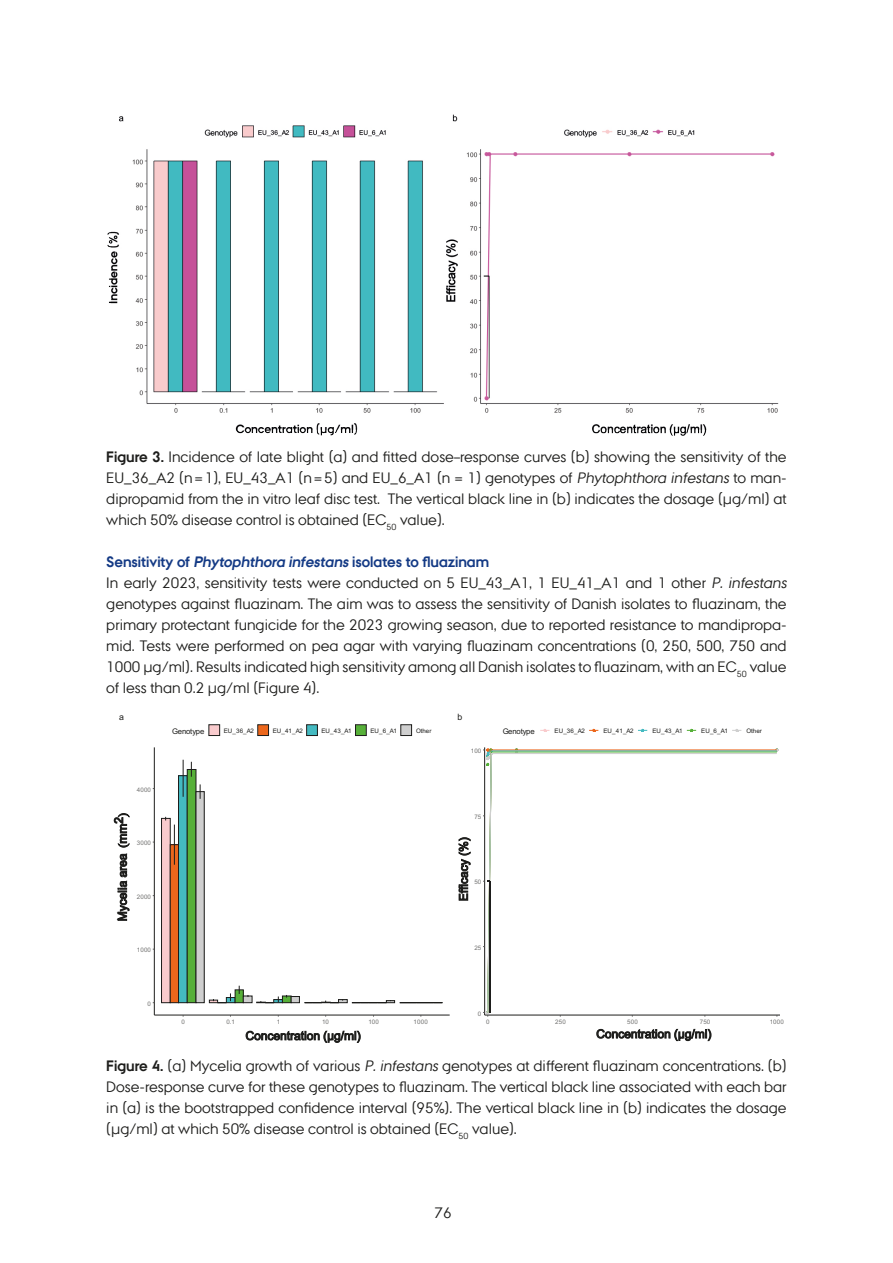
<style>
.page{position:relative;width:893px;height:1263px;background:#fff}
.page>*{position:absolute;margin:0;border:0;box-sizing:border-box;transform-origin:0 0}
.Brødtekst{font:15px/21px "AU Passata";color:#1d1d1b;text-align:justify}
.Brødtekst-2{font:700 15px "AU Passata";color:#143a85}
.t1{font:12px "Arial";color:#1d1d1b}
.t2{font:8.7px "Arial";color:#1d1d1b}
.t3{font:7.65px "Arial";letter-spacing:-.025em;color:#1d1d1b}
.t4{font:6.15px "Arial";color:#1d1d1b}
.t5{font:6.15px "Arial";letter-spacing:.025em;color:#717170}
.s1{font-weight:700}
.s2{font-style:italic}
</style>
<div class="page">
<img style="left:107px;top:114px;width:672px;height:322px">
<div style="left:162px;top:818px;width:8px;height:185px;background:#f9cbcd"></div>
<div style="left:161px;top:818px;width:10px;height:185px;border:1px solid #1d1d1b"></div>
<div style="left:170px;top:845px;width:8px;height:158px;background:#ec671c"></div>
<div style="left:170px;top:844px;width:9px;height:159px;border:1px solid #1d1d1b"></div>
<div style="left:178px;top:776px;width:9px;height:227px;background:#44bac1"></div>
<div style="left:178px;top:775px;width:9px;height:228px;border:1px solid #1d1d1b"></div>
<div style="left:187px;top:769px;width:9px;height:234px;background:#57b039"></div>
<div style="left:187px;top:769px;width:9px;height:234px;border:1px solid #1d1d1b"></div>
<div style="left:196px;top:792px;width:8px;height:211px;background:#cfcfcf"></div>
<div style="left:226px;top:997px;width:9px;height:6px;background:#44bac1"></div>
<div style="left:226px;top:997px;width:9px;height:6px;border:1px solid #1d1d1b"></div>
<div style="left:235px;top:990px;width:8px;height:13px;background:#57b039"></div>
<div style="left:235px;top:989px;width:9px;height:14px;border:1px solid #1d1d1b"></div>
<div style="left:243px;top:996px;width:9px;height:7px;background:#cfcfcf"></div>
<div style="left:243px;top:996px;width:9px;height:7px;border:1px solid #1d1d1b"></div>
<div style="left:282px;top:996px;width:9px;height:7px;background:#57b039"></div>
<div style="left:282px;top:996px;width:9px;height:7px;border:1px solid #1d1d1b"></div>
<div style="left:291px;top:996px;width:8px;height:7px;background:#cfcfcf"></div>
<div style="left:291px;top:996px;width:9px;height:7px;border:1px solid #1d1d1b"></div>
<hr style="left:174px;top:824px;width:1px;height:41px;background:#1d1d1b">
<hr style="left:183px;top:760px;width:1px;height:37px;background:#1d1d1b">
<svg style="left:191px;top:762px;width:1px;height:15px"></svg>
<svg style="left:200px;top:784px;width:1px;height:15px"></svg>
<svg style="left:209px;top:993px;width:22px;height:10px"></svg>
<svg style="left:256px;top:995px;width:31px;height:8px"></svg>
<svg style="left:305px;top:999px;width:137px;height:4px"></svg>
<hr style="left:154px;top:747px;width:1px;height:268px;background:#1d1d1b">
<hr style="left:154px;top:1015px;width:296px;height:1px;background:#1d1d1b">
<svg style="left:208px;top:724px;width:1px;height:12px"></svg>
<div style="left:209px;top:725px;width:11px;height:10px;background:#f9cbcd"></div>
<div style="left:209px;top:724px;width:11px;height:12px;border:1px solid #1d1d1b"></div>
<div style="left:258px;top:725px;width:11px;height:10px;background:#ec671c"></div>
<div style="left:257px;top:724px;width:12px;height:12px;border:1px solid #1d1d1b"></div>
<div style="left:307px;top:725px;width:10px;height:10px;background:#44bac1"></div>
<div style="left:306px;top:724px;width:12px;height:12px;border:1px solid #1d1d1b"></div>
<div style="left:355px;top:725px;width:11px;height:10px;background:#57b039"></div>
<div style="left:355px;top:724px;width:12px;height:12px;border:1px solid #1d1d1b"></div>
<div style="left:401px;top:725px;width:11px;height:10px;background:#cfcfcf"></div>
<div style="left:400px;top:724px;width:12px;height:12px;border:1px solid #1d1d1b"></div>
<svg style="left:487px;top:752px;width:290px;height:261px"></svg>
<hr style="left:489px;top:881px;width:1px;height:131px;background:#1d1d1b">
<hr style="left:484px;top:747px;width:1px;height:268px;background:#1d1d1b">
<svg style="left:483px;top:749px;width:9px;height:17px"></svg>
<hr style="left:485px;top:1015px;width:295px;height:1px;background:#1d1d1b">
<svg style="left:483px;top:1011px;width:6px;height:5px"></svg>
<svg style="left:540px;top:729px;width:9px;height:3px"></svg>
<svg style="left:589px;top:729px;width:9px;height:3px"></svg>
<svg style="left:638px;top:729px;width:9px;height:3px"></svg>
<svg style="left:687px;top:729px;width:9px;height:3px"></svg>
<svg style="left:732px;top:729px;width:9px;height:3px"></svg>
<p class="Brødtekst" style="left:106px;top:446px;width:682px"><span class="s1">Figure 3.</span> Incidence of late blight (a) and fitted dose–response curves (b) showing the sensitivity of the EU_36_A2 (n=1), EU_43_A1 (n=5) and EU_6_A1 (n = 1) genotypes of <span class="s2">Phytophthora infestans</span> to man&shy;dipropamid from the in vitro leaf disc test. The vertical black line in (b) indicates the dosage (μg/ml) at which 50% disease control is obtained (EC<sub>50</sub> value).</p>
<p class="Brødtekst-2" style="left:106px;top:553px;width:384px">Sensitivity of <span class="s2">Phytophthora infestans</span> isolates to fluazinam</p>
<p class="Brødtekst" style="left:106px;top:572px;width:685px;text-align:left">In early 2023, sensitivity tests were conducted on 5 EU_43_A1, 1 EU_41_A1 and 1 other <span class="s2">P. infestans </span>genotypes against fluazinam. The aim was to assess the sensitivity of Danish isolates to fluazinam, the primary protectant fungicide for the 2023 growing season, due to reported resistance to mandipropa&shy;mid. Tests were performed on pea agar with varying fluazinam concentrations (0, 250, 500, 750 and 1000 µg/ml). Results indicated high sensitivity among all Danish isolates to fluazinam, with an EC<sub>50</sub> value of less than 0.2 µg/ml (Figure 4).</p>
<p class="t2" style="left:119px;top:711px;width:6px">a</p>
<p class="t5" style="left:137px;top:785px;width:16px">4000</p>
<p class="t1" style="left:114px;top:921px;width:106px;rotate:-90deg">Mycelia area mm2</p>
<p class="t5" style="left:137px;top:839px;width:16px">3000</p>
<p class="t5" style="left:137px;top:892px;width:16px">2000</p>
<p class="t5" style="left:137px;top:946px;width:16px">1000</p>
<p class="t5" style="left:148px;top:999px;width:5px">0</p>
<p class="t3" style="left:172px;top:726px;width:34px">Genotype</p>
<p class="t4" style="left:224px;top:727px;width:32px">EU_36_A2</p>
<p class="t4" style="left:273px;top:727px;width:32px">EU_41_A2</p>
<p class="t4" style="left:322px;top:727px;width:32px">EU_43_A1</p>
<p class="t4" style="left:370px;top:727px;width:28px">EU_6_A1</p>
<p class="t4" style="left:416px;top:727px;width:17px">Other</p>
<p class="t5" style="left:182px;top:1017px;width:5px">0</p>
<p class="t5" style="left:226px;top:1017px;width:10px">0.1</p>
<p class="t5" style="left:277px;top:1017px;width:5px">1</p>
<p class="t5" style="left:322px;top:1017px;width:9px">10</p>
<p class="t5" style="left:368px;top:1017px;width:12px">100</p>
<p class="t5" style="left:414px;top:1017px;width:16px">1000</p>
<p class="t1" style="left:246px;top:1027px;width:117px">Concentration (µg/ml)</p>
<p class="t2" style="left:457px;top:711px;width:6px">b</p>
<p class="t5" style="left:471px;top:747px;width:12px">100</p>
<p class="t3" style="left:503px;top:726px;width:34px">Genotype</p>
<p class="t4" style="left:555px;top:727px;width:32px">EU_36_A2</p>
<p class="t4" style="left:603px;top:727px;width:32px">EU_41_A2</p>
<p class="t4" style="left:652px;top:727px;width:32px">EU_43_A1</p>
<p class="t4" style="left:701px;top:727px;width:28px">EU_6_A1</p>
<p class="t4" style="left:746px;top:727px;width:17px">Other</p>
<p class="t5" style="left:474px;top:812px;width:9px">75</p>
<p class="t1" style="left:455px;top:901px;width:65px;rotate:-90deg">Efficacy (%)</p>
<p class="t5" style="left:474px;top:878px;width:9px">50</p>
<p class="t5" style="left:474px;top:943px;width:9px">25</p>
<p class="t5" style="left:478px;top:1009px;width:5px">0</p>
<p class="t5" style="left:486px;top:1017px;width:5px">0</p>
<p class="t5" style="left:555px;top:1017px;width:12px">250</p>
<p class="t5" style="left:627px;top:1017px;width:12px">500</p>
<p class="t5" style="left:700px;top:1017px;width:12px">750</p>
<p class="t5" style="left:770px;top:1017px;width:16px">1000</p>
<p class="t1" style="left:596px;top:1025px;width:117px">Concentration (µg/ml)</p>
<p class="Brødtekst" style="left:106px;top:1055px;width:682px"><span class="s1">Figure 4.</span> (a) Mycelia growth of various <span class="s2">P. infestans</span> genotypes at different fluazinam concentrations. (b)<br>Dose-response curve for these genotypes to fluazinam. The vertical black line associated with each bar in (a) is the bootstrapped confidence interval (95%). The vertical black line in (b) indicates the dosage (µg/ml) at which 50% disease control is obtained (EC<sub>50</sub> value).</p>
<p class="Brødtekst" style="left:434px;top:1202px;width:19px">76</p>
</div>
